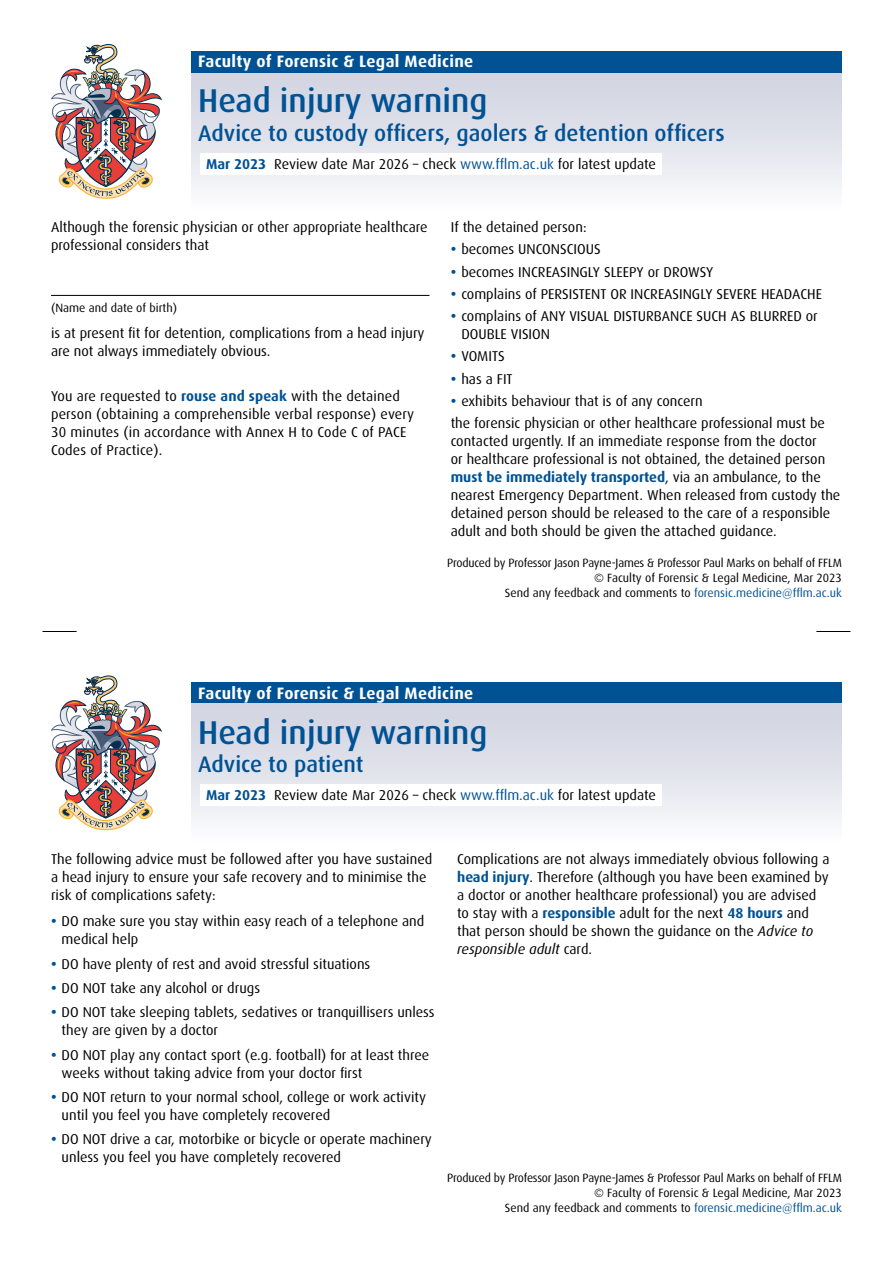
<style>
.page{position:relative;width:893px;height:1263px;background:#fff}
.page>*{position:absolute;margin:0;border:0;box-sizing:border-box;transform-origin:0 0}
.t1{font:500 33px "Dax";color:#005294}
.t2{font:500 22.5px "Dax";color:#005294}
.t3{font:700 16.5px "Dax";letter-spacing:.02em;color:#fff}
.t4{font:14.25px/18px "Dax";color:#000}
.t5{font:12px/15px "Dax";letter-spacing:-.005em;color:#000;text-align:right}
.s1{font-weight:700;color:#005294}
.s2{color:#005294}
.s3{font-style:italic}
</style>
<div class="page">
<hr style="left:43px;top:631px;width:34px;height:1px;background:#000">
<hr style="left:816px;top:631px;width:34px;height:1px;background:#000">
<hr style="left:51px;top:295px;width:378px;height:1px;background:#000">
<div style="left:191px;top:682px;width:651px;height:22px;background:#005294"></div>
<div style="left:191px;top:72px;width:651px;height:147px;background:linear-gradient(to bottom,#cdd0de,#fffeff)"></div>
<div style="left:191px;top:51px;width:651px;height:21px;background:#005294"></div>
<svg style="left:51px;top:44px;width:111px;height:155px"></svg>
<div style="left:200px;top:153px;width:461px;height:21px;background:#fff"></div>
<div style="left:191px;top:704px;width:651px;height:146px;background:linear-gradient(to bottom,#ced0df,#fefeff)"></div>
<svg style="left:51px;top:676px;width:111px;height:155px"></svg>
<div style="left:200px;top:784px;width:461px;height:22px;background:#fff"></div>
<p class="t3" style="left:198px;top:52px;width:277px">Faculty of Forensic &amp; Legal Medicine</p>
<h1 class="t1" style="left:198px;top:82px;width:291px">Head injury warning</h1>
<h2 class="t2" style="left:198px;top:120px;width:528px">Advice to custody officers, gaolers &amp; detention officers</h2>
<p class="t4" style="left:206px;top:155px;width:451px"><span class="s1">Mar 2023</span> Review date Mar 2026 – check <span class="s2">www.fflm.ac.uk</span> for latest update</p>
<p class="t4" style="left:51px;top:218px;width:378px">Although the forensic physician or other appropriate healthcare professional considers that</p>
<p class="t5" style="left:51px;top:300px;width:128px">(Name and date of birth)</p>
<p class="t4" style="left:51px;top:324px;width:375px">is at present fit for detention, complications from a head injury are not always immediately obvious.</p>
<p class="t4" style="left:51px;top:388px;width:365px">You are requested to <span class="s1">rouse and speak</span> with the detained person (obtaining a comprehensible verbal response) every 30 minutes (in accordance with Annex H to Code C of PACE Codes of Practice).</p>
<p class="t4" style="left:451px;top:218px;width:137px">If the detained person:</p>
<p class="t4" style="left:451px;top:241px;width:151px"><span class="s1">•</span> becomes UNCONSCIOUS</p>
<p class="t4" style="left:451px;top:263px;width:264px"><span class="s1">•</span> becomes INCREASINGLY SLEEPY or DROWSY</p>
<p class="t4" style="left:451px;top:285px;width:373px"><span class="s1">•</span> complains of PERSISTENT OR INCREASINGLY SEVERE HEADACHE</p>
<p class="t4" style="left:461px;top:307px;width:358px;text-indent:-11px"><span class="s1">•</span> complains of ANY VISUAL DISTURBANCE SUCH AS BLURRED or<br>DOUBLE VISION</p>
<p class="t4" style="left:451px;top:348px;width:55px"><span class="s1">•</span> VOMITS</p>
<p class="t4" style="left:451px;top:370px;width:63px"><span class="s1">•</span> has a FIT</p>
<p class="t4" style="left:451px;top:390px;width:376px;line-height:22.2px"><span class="s1">•</span> exhibits behaviour that is of any concern<br>the forensic physician or other healthcare professional must be</p>
<p class="t4" style="left:451px;top:432px;width:391px">contacted urgently. If an immediate response from the doctor<br>or healthcare professional is not obtained, the detained person <span class="s1">must be immediately transported</span>, via an ambulance, to the nearest Emergency Department. When released from custody the detained person should be released to the care of a responsible adult and both should be given the attached guidance.</p>
<p class="t5" style="left:447px;top:556px;width:396px">Produced by Professor Jason Payne-James &amp; Professor Paul Marks on behalf of FFLM © Faculty of Forensic &amp; Legal Medicine, Mar 2023<br>Send any feedback and comments to <span class="s2">forensic.medicine@fflm.ac.uk</span></p>
<p class="t3" style="left:198px;top:683px;width:277px">Faculty of Forensic &amp; Legal Medicine</p>
<h1 class="t1" style="left:198px;top:714px;width:291px">Head injury warning</h1>
<h2 class="t2" style="left:198px;top:752px;width:167px">Advice to patient</h2>
<p class="t4" style="left:206px;top:786px;width:451px"><span class="s1">Mar 2023</span> Review date Mar 2026 – check <span class="s2">www.fflm.ac.uk</span> for latest update</p>
<p class="t4" style="left:51px;top:850px;width:383px">The following advice must be followed after you have sustained a head injury to ensure your safe recovery and to minimise the risk of complications safety:</p>
<p class="t4" style="left:62px;top:912px;width:364px;text-indent:-11px"><span class="s1">•</span> DO make sure you stay within easy reach of a telephone and medical help</p>
<p class="t4" style="left:51px;top:955px;width:321px"><span class="s1">•</span> DO have plenty of rest and avoid stressful situations</p>
<p class="t4" style="left:51px;top:979px;width:211px"><span class="s1">•</span> DO NOT take any alcohol or drugs</p>
<p class="t4" style="left:62px;top:1003px;width:374px;text-indent:-11px"><span class="s1">•</span> DO NOT take sleeping tablets, sedatives or tranquillisers unless they are given by a doctor</p>
<p class="t4" style="left:62px;top:1046px;width:369px;text-indent:-11px"><span class="s1">•</span> DO NOT play any contact sport (e.g. football) for at least three weeks without taking advice from your doctor first</p>
<p class="t4" style="left:62px;top:1088px;width:366px;text-indent:-11px"><span class="s1">•</span> DO NOT return to your normal school, college or work activity until you feel you have completely recovered</p>
<p class="t4" style="left:62px;top:1131px;width:372px;text-indent:-11px"><span class="s1">•</span> DO NOT drive a car, motorbike or bicycle or operate machinery unless you feel you have completely recovered</p>
<p class="t4" style="left:457px;top:850px;width:374px">Complications are not always immediately obvious following a <span class="s1">head injury</span>. Therefore (although you have been examined by a doctor or another healthcare professional) you are advised to stay with a <span class="s1">responsible</span> adult for the next <span class="s1">48 hours</span> and that person should be shown the guidance on the <span class="s3">Advice to responsible adult</span> card.</p>
<p class="t5" style="left:447px;top:1170px;width:396px">Produced by Professor Jason Payne-James &amp; Professor Paul Marks on behalf of FFLM © Faculty of Forensic &amp; Legal Medicine, Mar 2023<br>Send any feedback and comments to <span class="s2">forensic.medicine@fflm.ac.uk</span></p>
</div>
